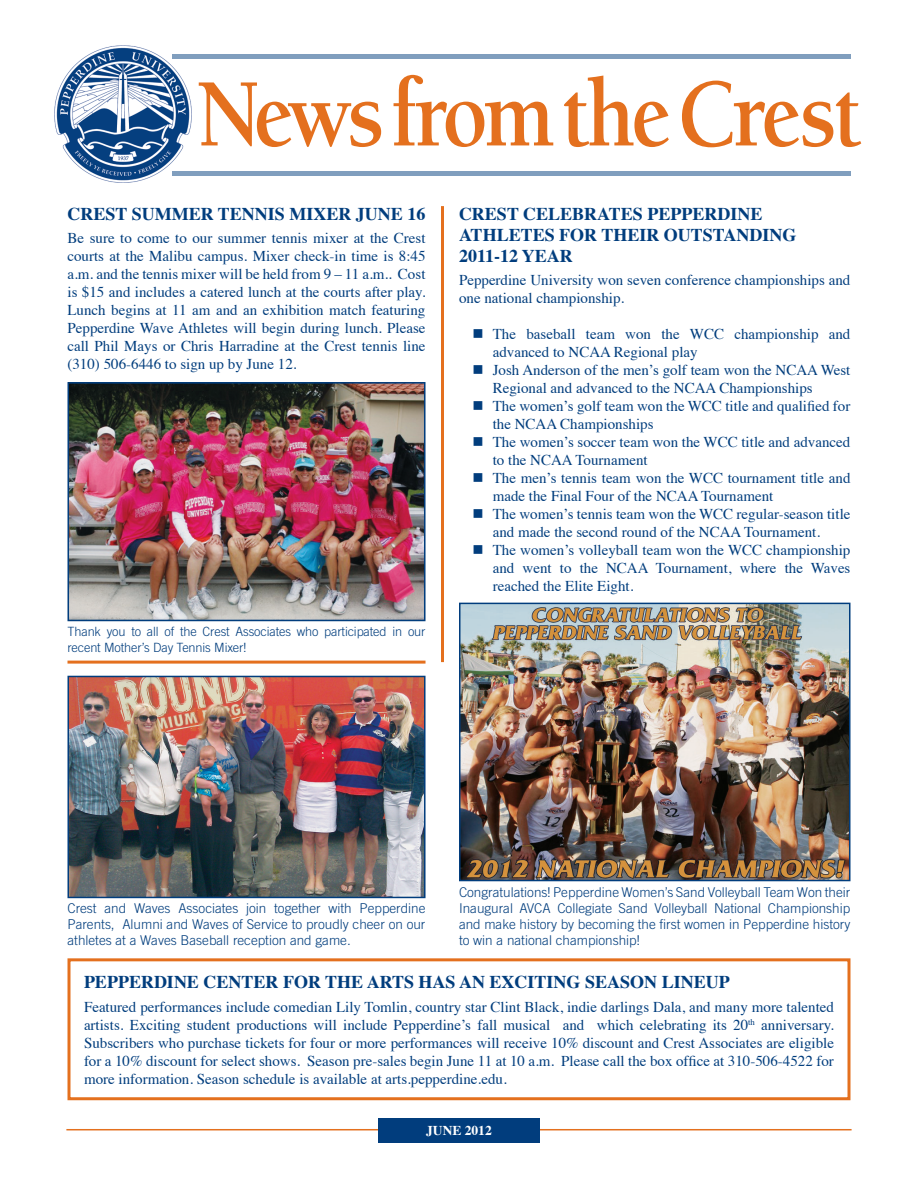
<style>
.page{position:relative;width:918px;height:1188px;background:#fff}
.page>*{position:absolute;margin:0;border:0;box-sizing:border-box;transform-origin:0 0}
.t1{font:700 99.15px "Berkeley";letter-spacing:-.045em;color:#e4701e;scale:.87 1}
.headline{font:700 18px/21px "Times";color:#013d7d}
.body_times{font:15px/18px "Times";color:#013d7d}
.t2{font:300 13.5px/16.2px "Trade Gothic";color:#013d7d;text-align:justify}
.t3{font:700 13.5px "Times";color:#fff}
.t4{font:300 12.75px/15.3px "Trade Gothic";letter-spacing:-.01em;color:#013d7d}
</style>
<div class="page">
<hr style="left:66px;top:1129px;width:786px;height:1px;background:#e4701e">
<div style="left:378px;top:1118px;width:162px;height:24px;background:#013d7d"></div>
<div style="left:172px;top:171px;width:679px;height:5px;background:#809ebe"></div>
<hr style="left:172px;top:54px;width:679px;height:4px;background:#809ebe">
<img style="left:54px;top:45px;width:139px;height:138px">
<img style="left:71px;top:385px;width:352px;height:233px">
<div style="left:68px;top:382px;width:358px;height:239px;border:2px solid #013d7d"></div>
<img style="left:462px;top:606px;width:385px;height:272px">
<div style="left:459px;top:603px;width:391px;height:278px;border:2px solid #013d7d"></div>
<img style="left:71px;top:679px;width:352px;height:216px">
<div style="left:68px;top:676px;width:358px;height:222px;border:2px solid #013d7d"></div>
<div style="left:68px;top:958px;width:782px;height:142px;border:3px solid #e4701e"></div>
<hr style="left:441px;top:206px;width:3px;height:456px;background:#e4701e">
<hr style="left:68px;top:661px;width:358px;height:3px;background:#e4701e">
<p class="t1" style="left:197px;top:61px;width:766px">News from the Crest</p>
<p class="headline" style="left:68px;top:201px;width:359px">CREST SUMMER TENNIS MIXER JUNE 16</p>
<p class="body_times" style="left:68px;top:228px;width:360px;text-align:justify">Be sure to come to our summer tennis mixer at the Crest courts at the Malibu campus. Mixer check-in time is 8:45 a.m. and the tennis mixer will be held from 9 – 11 a.m.. Cost is $15 and includes a catered lunch at the courts after play.<br>Lunch begins at 11 am and an exhibition match featuring Pepperdine Wave Athletes will begin during lunch. Please call Phil Mays or Chris Harradine at the Crest tennis line (310) 506-6446 to sign up by June 12.</p>
<p class="t4" style="left:68px;top:624px;width:359px">Thank you to all of the Crest Associates who participated in our recent Mother’s Day Tennis Mixer!</p>
<p class="headline" style="left:459px;top:201px;width:339px">CREST CELEBRATES PEPPERDINE<br>ATHLETES FOR THEIR OUTSTANDING<br>2011-12 YEAR</p>
<p class="body_times" style="left:459px;top:270px;width:393px">Pepperdine University won seven conference championships and one national championship.</p>
<p class="body_times" style="left:493px;top:324px;width:359px;text-indent:-20px">■ The baseball team won the WCC championship and advanced to NCAA Regional play</p>
<p class="body_times" style="left:493px;top:360px;width:359px;text-indent:-20px">■ Josh Anderson of the men’s golf team won the NCAA West<br>Regional and advanced to the NCAA Championships</p>
<p class="body_times" style="left:493px;top:396px;width:359px;text-indent:-20px">■ The women’s golf team won the WCC title and qualified for the NCAA Championships</p>
<p class="body_times" style="left:493px;top:432px;width:359px;text-indent:-20px">■ The women’s soccer team won the WCC title and advanced to the NCAA Tournament</p>
<p class="body_times" style="left:493px;top:468px;width:359px;text-indent:-20px">■ The men’s tennis team won the WCC tournament title and made the Final Four of the NCAA Tournament</p>
<p class="body_times" style="left:493px;top:504px;width:359px;text-indent:-20px">■ The women’s tennis team won the WCC regular-season title and made the second round of the NCAA Tournament.</p>
<p class="body_times" style="left:493px;top:540px;width:359px;text-align:justify;text-indent:-20px">■ The women’s volleyball team won the WCC championship and went to the NCAA Tournament, where the Waves reached the Elite Eight.</p>
<p class="t2" style="left:68px;top:900px;width:360px">Crest and Waves Associates join together with Pepperdine Parents, Alumni and Waves of Service to proudly cheer on our athletes at a Waves Baseball reception and game.</p>
<p class="t2" style="left:459px;top:883px;width:393px">Congratulations! Pepperdine Women’s Sand Volleyball Team Won their Inaugural AVCA Collegiate Sand Volleyball National Championship and make history by becoming the first women in Pepperdine history to win a national championship!</p>
<p class="headline" style="left:84px;top:970px;width:647px">PEPPERDINE CENTER FOR THE ARTS HAS AN EXCITING SEASON LINEUP</p>
<p class="body_times" style="left:84px;top:996px;width:752px;text-align:justify">Featured performances include comedian Lily Tomlin, country star Clint Black, indie darlings Dala, and many more talented artists. Exciting student productions will include Pepperdine’s fall musical and which celebrating its 20<sup>th</sup> anniversary.<br>Subscribers who purchase tickets for four or more performances will receive 10% discount and Crest Associates are eligible for a 10% discount for select shows. Season pre-sales begin June 11 at 10 a.m. Please call the box office at 310-506-4522 for more information. Season schedule is available at arts.pepperdine.edu.</p>
<p class="t3" style="left:426px;top:1118px;width:67px">JUNE 2012</p>
</div>
